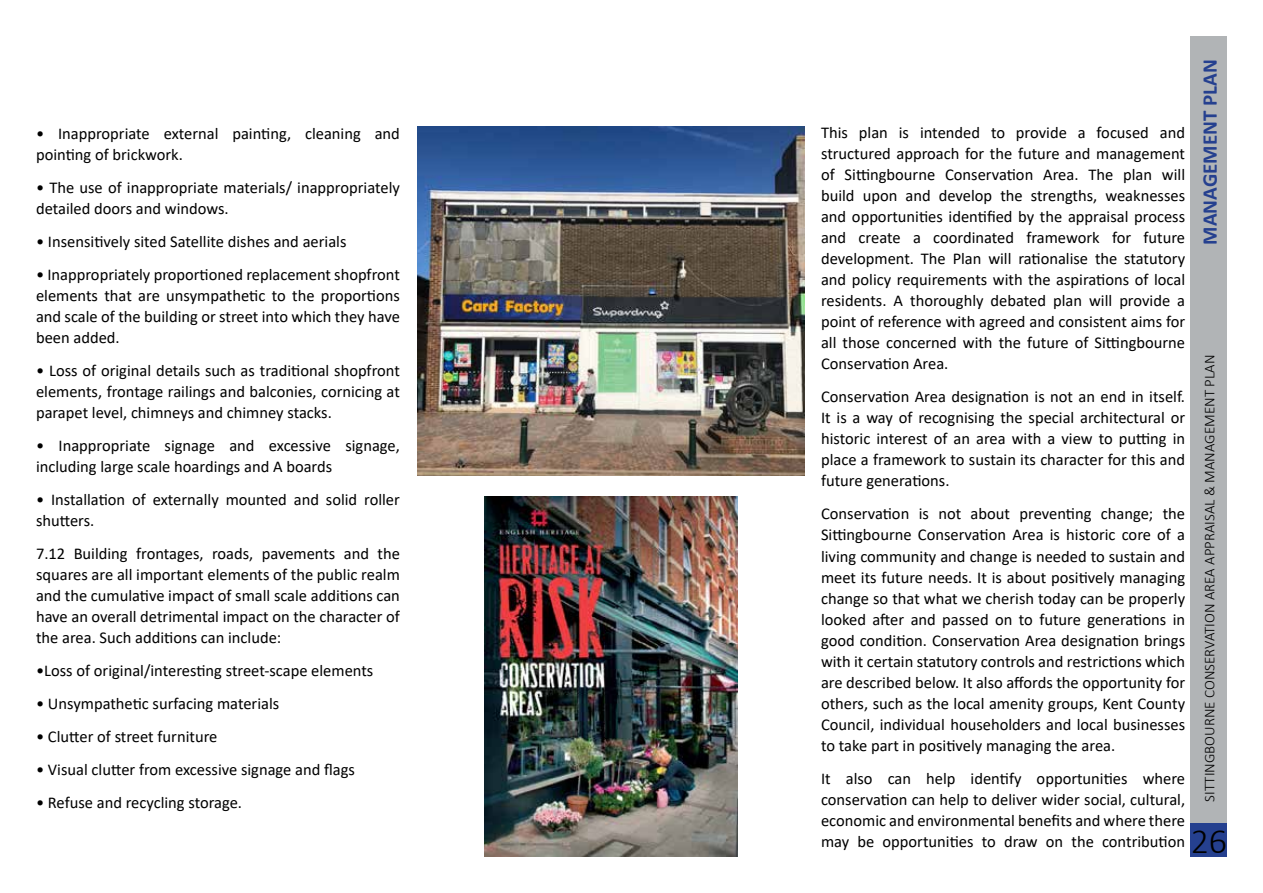
<style>
.page{position:relative;width:1263px;height:893px;background:#fff}
.page>*{position:absolute;margin:0;border:0;box-sizing:border-box;transform-origin:0 0}
.t1{font:300 36px "Calibri";color:#000}
.t2{font:700 21px "Calibri";color:#25408f}
.t3{font:16.5px/21px "Calibri";color:#000;text-align:justify}
.t4{font:300 15px "Calibri";color:#000}
</style>
<div class="page">
<div style="left:1191px;top:823px;width:36px;height:34px;background:#25408f"></div>
<div style="left:1191px;top:36px;width:36px;height:787px;background:#b1b4b6"></div>
<img style="left:484px;top:497px;width:254px;height:360px">
<img style="left:418px;top:126px;width:386px;height:350px">
<p class="t3" style="left:36px;top:122px;width:365px">• Inappropriate external painting, cleaning and pointing of brickwork.</p>
<p class="t3" style="left:36px;top:176px;width:365px">• The use of inappropriate materials/ inappropriately detailed doors and windows.</p>
<p class="t3" style="left:36px;top:230px;width:312px">• Insensitively sited Satellite dishes and aerials</p>
<p class="t3" style="left:36px;top:263px;width:365px">• Inappropriately proportioned replacement shopfront elements that are unsympathetic to the proportions and scale of the building or street into which they have been added.</p>
<p class="t3" style="left:36px;top:359px;width:365px">• Loss of original details such as traditional shopfront elements, frontage railings and balconies, cornicing at parapet level, chimneys and chimney stacks.</p>
<p class="t3" style="left:36px;top:434px;width:365px">• Inappropriate signage and excessive signage, including large scale hoardings and A boards</p>
<p class="t3" style="left:36px;top:488px;width:365px">• Installation of externally mounted and solid roller shutters.</p>
<p class="t3" style="left:36px;top:542px;width:365px">7.12 Building frontages, roads, pavements and the squares are all important elements of the public realm and the cumulative impact of small scale additions can have an overall detrimental impact on the character of the area. Such additions can include:</p>
<p class="t3" style="left:36px;top:659px;width:339px">•Loss of original/interesting street-scape elements</p>
<p class="t3" style="left:36px;top:692px;width:245px">• Unsympathetic surfacing materials</p>
<p class="t3" style="left:36px;top:725px;width:183px">• Clutter of street furniture</p>
<p class="t3" style="left:36px;top:758px;width:321px">• Visual clutter from excessive signage and flags</p>
<p class="t3" style="left:36px;top:791px;width:208px">• Refuse and recycling storage.</p>
<p class="t3" style="left:821px;top:122px;width:366px">This plan is intended to provide a focused and structured approach for the future and management of Sittingbourne Conservation Area. The plan will build upon and develop the strengths, weaknesses and opportunities identified by the appraisal process and create a coordinated framework for future development. The Plan will rationalise the statutory and policy requirements with the aspirations of local residents. A thoroughly debated plan will provide a point of reference with agreed and consistent aims for all those concerned with the future of Sittingbourne Conservation Area.</p>
<p class="t3" style="left:821px;top:386px;width:366px">Conservation Area designation is not an end in itself.<br>It is a way of recognising the special architectural or historic interest of an area with a view to putting in place a framework to sustain its character for this and future generations.</p>
<p class="t3" style="left:821px;top:503px;width:366px">Conservation is not about preventing change; the Sittingbourne Conservation Area is historic core of a living community and change is needed to sustain and meet its future needs. It is about positively managing change so that what we cherish today can be properly looked after and passed on to future generations in good condition. Conservation Area designation brings with it certain statutory controls and restrictions which are described below. It also affords the opportunity for others, such as the local amenity groups, Kent County Council, individual householders and local businesses to take part in positively managing the area.</p>
<p class="t3" style="left:821px;top:767px;width:366px">It also can help identify opportunities where conservation can help to deliver wider social, cultural, economic and environmental benefits and where there may be opportunities to draw on the contribution</p>
<p class="t2" style="left:1195px;top:245px;width:187px;rotate:-90deg">MANAGEMENT PLAN</p>
<p class="t4" style="left:1200px;top:802px;width:448px;rotate:-90deg">SITTINGBOURNE CONSERVATION AREA APPRAISAL &amp; MANAGEMENT PLAN</p>
<h1 class="t1" style="left:1191px;top:819px;width:38px">26</h1>
</div>
